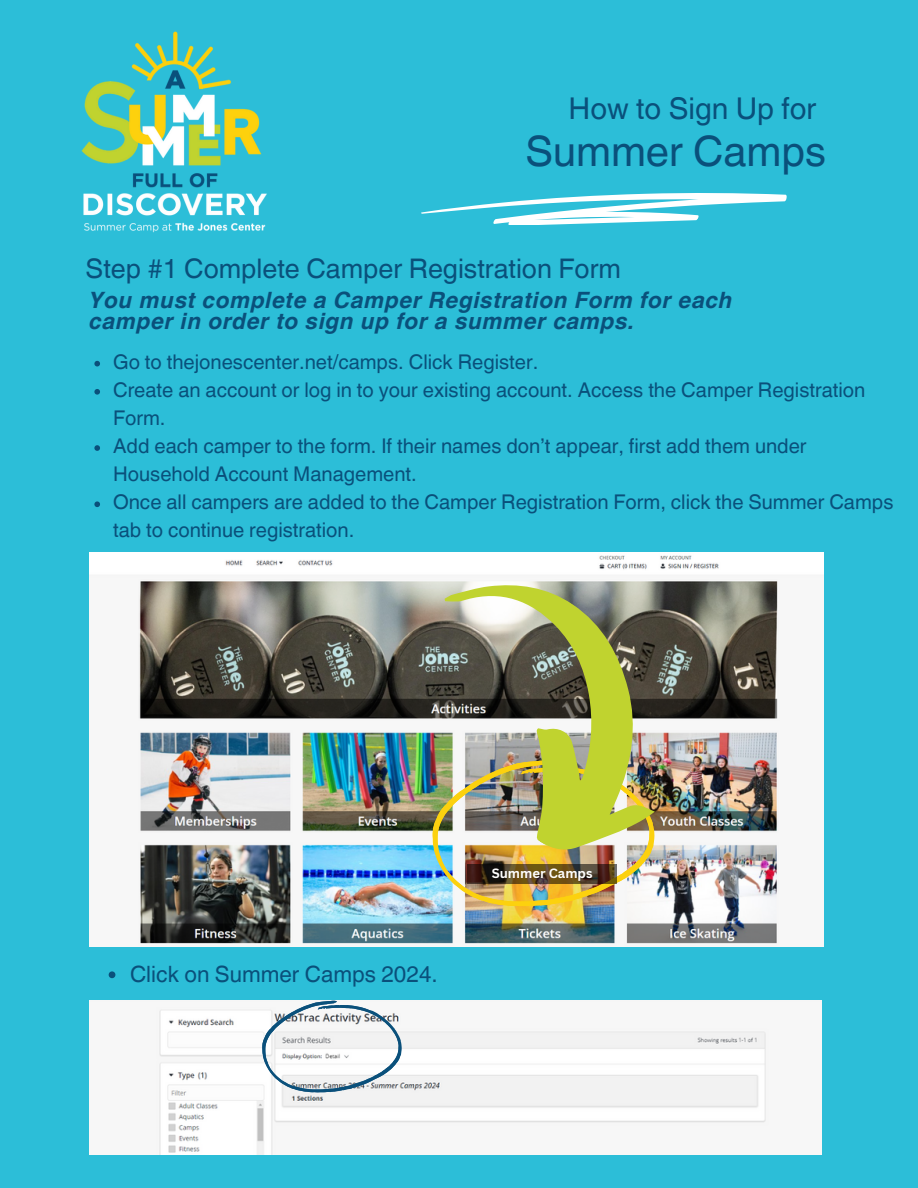
<style>
.page{position:relative;width:918px;height:1188px;background:#2cbed8}
.page>*{position:absolute;margin:0;border:0;box-sizing:border-box;transform-origin:0 0}
.t1{font:42px "Helvetica World";color:#0a507b}
.t2{font:30px "Helvetica World";color:#0a507b}
.t3{font:27px "Helvetica World";color:#0a507b}
.t4{font:italic 700 22.5px/21.3px "Helvetica World";letter-spacing:.025em;color:#0a507b}
.t5{font:22.5px "Helvetica World";color:#0a507b}
.t6{font:20.25px/28.2px "Helvetica World";color:#0a507b}
.t7{font:700 13.05px "Canva Sans";color:#fff}
</style>
<div class="page">
<img style="left:81px;top:31px;width:186px;height:202px">
<svg style="left:421px;top:193px;width:366px;height:32px"></svg>
<img style="left:89px;top:553px;width:735px;height:393px">
<img style="left:432px;top:886px;width:223px;height:20px">
<svg style="left:94px;top:361px;width:6px;height:5px"></svg>
<svg style="left:94px;top:389px;width:6px;height:6px"></svg>
<svg style="left:94px;top:445px;width:6px;height:6px"></svg>
<svg style="left:94px;top:501px;width:6px;height:6px"></svg>
<img style="left:362px;top:552px;width:363px;height:334px">
<div style="left:89px;top:1001px;width:733px;height:154px;background:#f7f7f7"></div>
<svg style="left:109px;top:971px;width:6px;height:7px"></svg>
<svg style="left:262px;top:1001px;width:140px;height:91px;background:#d6dde1"></svg>
<p class="t2" style="left:569px;top:91px;width:249px">How to Sign Up for</p>
<h2 class="t1" style="left:525px;top:126px;width:302px">Summer Camps</h2>
<p class="t3" style="left:86px;top:252px;width:537px">Step #1 Complete Camper Registration Form</p>
<p class="t4" style="left:89px;top:287px;width:645px">You must complete a Camper Registration Form for each camper in order to sign up for a summer camps.</p>
<h3 class="t6" style="left:113px;top:348px;width:427px">Go to thejonescenter.net/camps. Click Register.</h3>
<p class="t6" style="left:113px;top:376px;width:754px">Create an account or log in to your existing account. Access the Camper Registration<br>Form.</p>
<p class="t6" style="left:113px;top:432px;width:695px">Add each camper to the form. If their names don’t appear, first add them under<br>Household Account Management.</p>
<p class="t6" style="left:113px;top:488px;width:782px">Once all campers are added to the Camper Registration Form, click the Summer Camps tab to continue registration.</p>
<p class="t5" style="left:130px;top:960px;width:309px">Click on Summer Camps 2024.</p>
<p class="t7" style="left:492px;top:864px;width:102px">Summer Camps</p>
</div>
